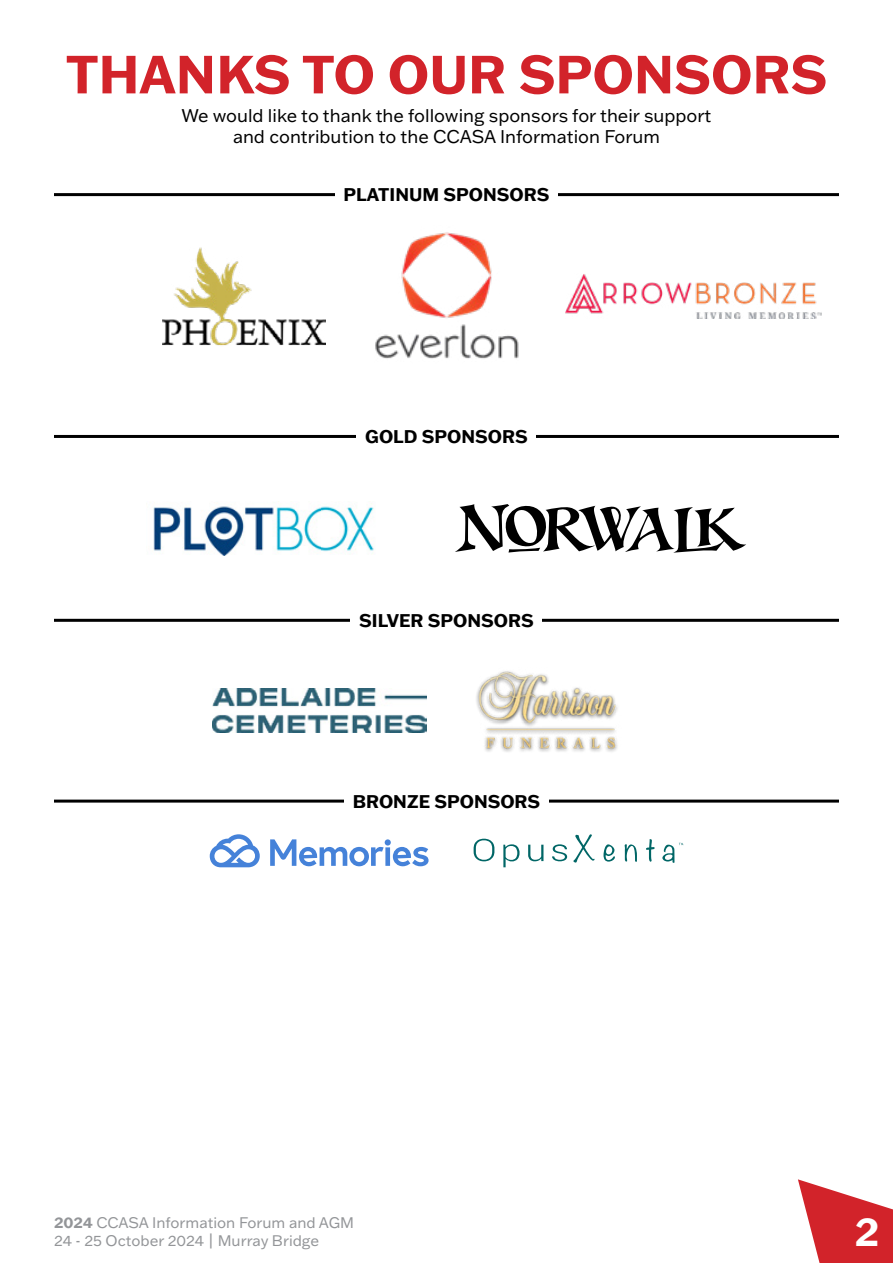
<style>
.page{position:relative;width:893px;height:1263px;background:#fff}
.page>*{position:absolute;margin:0;border:0;box-sizing:border-box;transform-origin:0 0}
.t1{font:700 52.5px "Franklin Gothic ATF";color:#d2232a}
.t2{font:700 37.95px "Franklin Gothic ATF";color:#fff}
.t3{font:18px/21px "Franklin Gothic ATF";color:#000;text-align:center}
.t4{font:700 18px "Franklin Gothic ATF";color:#000}
.t5{font:15px/18px "Franklin Gothic ATF";color:#939598}
.s1{font-weight:700}
</style>
<div class="page">
<hr style="left:54px;top:193px;width:785px;height:3px;background:#000">
<div style="left:335px;top:188px;width:223px;height:13px;background:#fff"></div>
<hr style="left:54px;top:435px;width:785px;height:3px;background:#000">
<div style="left:357px;top:430px;width:179px;height:13px;background:#fff"></div>
<hr style="left:54px;top:619px;width:785px;height:3px;background:#000">
<div style="left:351px;top:613px;width:191px;height:14px;background:#fff"></div>
<hr style="left:54px;top:799px;width:785px;height:3px;background:#000">
<div style="left:344px;top:794px;width:205px;height:14px;background:#fff"></div>
<img style="left:476px;top:671px;width:142px;height:81px">
<img style="left:212px;top:689px;width:215px;height:44px">
<svg style="left:455px;top:504px;width:291px;height:49px"></svg>
<img style="left:153px;top:501px;width:221px;height:54px">
<img style="left:162px;top:247px;width:164px;height:99px">
<img style="left:375px;top:232px;width:144px;height:127px">
<img style="left:565px;top:274px;width:256px;height:44px">
<svg style="left:210px;top:834px;width:219px;height:33px"></svg>
<svg style="left:474px;top:839px;width:20px;height:22px"></svg>
<svg style="left:503px;top:844px;width:17px;height:23px"></svg>
<svg style="left:528px;top:845px;width:15px;height:16px"></svg>
<svg style="left:552px;top:844px;width:15px;height:17px"></svg>
<svg style="left:573px;top:834px;width:21px;height:28px"></svg>
<svg style="left:603px;top:844px;width:12px;height:18px"></svg>
<svg style="left:625px;top:844px;width:12px;height:18px"></svg>
<svg style="left:646px;top:839px;width:9px;height:23px"></svg>
<svg style="left:662px;top:843px;width:21px;height:20px"></svg>
<svg style="left:798px;top:1179px;width:95px;height:84px"></svg>
<h1 class="t1" style="left:66px;top:39px;width:763px">THANKS TO OUR SPONSORS</h1>
<p class="t3" style="left:181px;top:105px;width:532px">We would like to thank the following sponsors for their support and contribution to the CCASA Information Forum</p>
<p class="t4" style="left:344px;top:183px;width:207px">PLATINUM SPONSORS</p>
<p class="t4" style="left:365px;top:425px;width:164px">GOLD SPONSORS</p>
<p class="t4" style="left:359px;top:608px;width:176px">SILVER SPONSORS</p>
<p class="t4" style="left:353px;top:789px;width:189px">BRONZE SPONSORS</p>
<p class="t5" style="left:54px;top:1213px;width:302px"><span class="s1">2024</span> CCASA Information Forum and AGM<br>24 - 25 October 2024 | Murray Bridge</p>
<h2 class="t2" style="left:855px;top:1207px;width:26px">2</h2>
</div>
